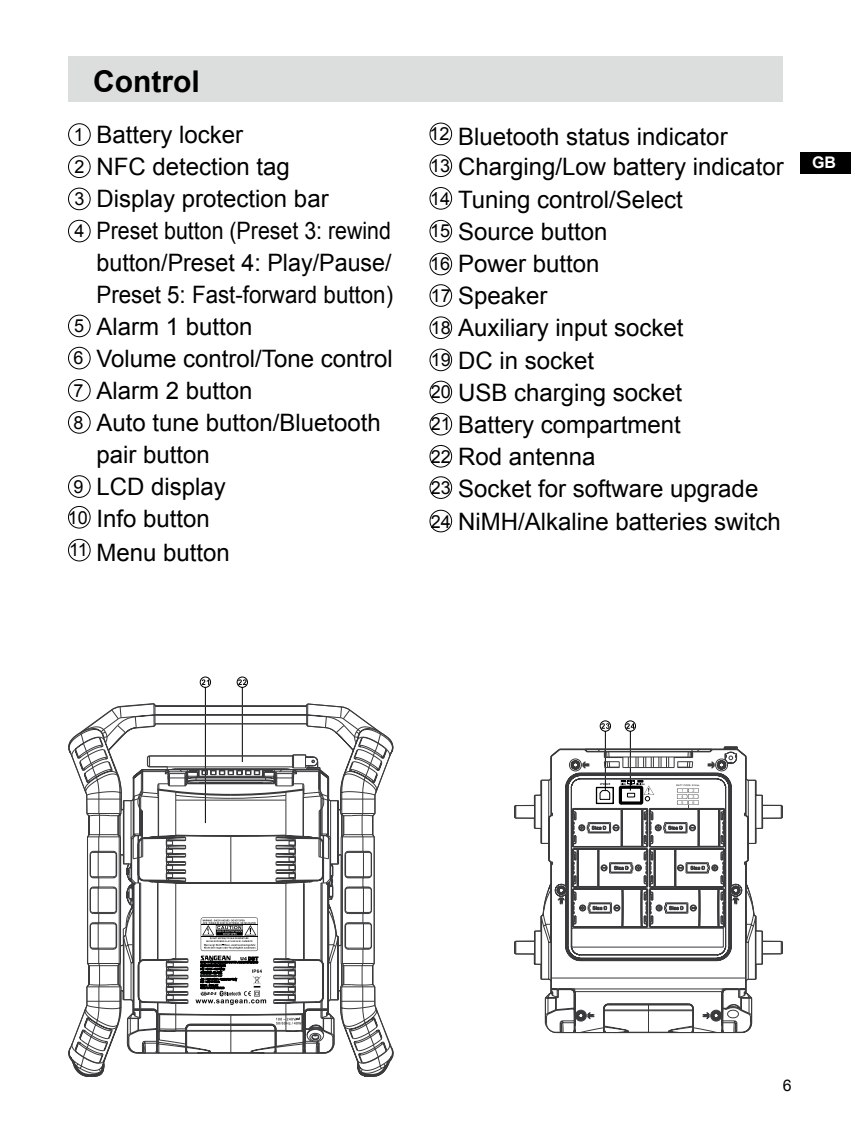
<style>
.page{position:relative;width:851px;height:1134px;background:#fff}
.page>*{position:absolute;margin:0;border:0;box-sizing:border-box;transform-origin:0 0}
.t1{font:700 30px "Arial";color:#000}
.t2{font:24px/32.2px "Arial";color:#000}
.t3{font:18px/32.2px "Arial";color:#000}
.t4{font:700 16px "Arial";color:#fff}
</style>
<div class="page">
<div style="left:800px;top:152px;width:50px;height:21px;background:#000"></div>
<div style="left:68px;top:57px;width:714px;height:45px;background:#dcdddd"></div>
<div style="left:68px;top:155px;width:23px;height:23px;border:1px solid #000;border-radius:50%"></div>
<div style="left:68px;top:188px;width:23px;height:22px;border:1px solid #000;border-radius:50%"></div>
<div style="left:68px;top:123px;width:23px;height:23px;border:1px solid #000;border-radius:50%"></div>
<div style="left:68px;top:315px;width:23px;height:22px;border:1px solid #000;border-radius:50%"></div>
<div style="left:68px;top:411px;width:23px;height:23px;border:1px solid #000;border-radius:50%"></div>
<div style="left:68px;top:379px;width:23px;height:22px;border:1px solid #000;border-radius:50%"></div>
<div style="left:68px;top:220px;width:23px;height:22px;border:1px solid #000;border-radius:50%"></div>
<div style="left:68px;top:347px;width:23px;height:22px;border:1px solid #000;border-radius:50%"></div>
<div style="left:68px;top:475px;width:23px;height:23px;border:1px solid #000;border-radius:50%"></div>
<svg style="left:68px;top:704px;width:326px;height:373px"></svg>
<svg style="left:143px;top:677px;width:250px;height:400px"></svg>
<svg style="left:723px;top:746px;width:39px;height:234px"></svg>
<svg style="left:540px;top:755px;width:216px;height:277px"></svg>
<svg style="left:550px;top:749px;width:196px;height:284px"></svg>
<div style="left:571px;top:928px;width:152px;height:19px;background:#fff"></div>
<svg style="left:673px;top:784px;width:26px;height:24px"></svg>
<svg style="left:596px;top:720px;width:58px;height:84px"></svg>
<div style="left:68px;top:506px;width:23px;height:22px;border:1px solid #000;border-radius:50%"></div>
<div style="left:68px;top:539px;width:23px;height:22px;border:1px solid #000;border-radius:50%"></div>
<div style="left:429px;top:123px;width:23px;height:22px;border:1px solid #000;border-radius:50%"></div>
<div style="left:429px;top:154px;width:23px;height:23px;border:1px solid #000;border-radius:50%"></div>
<div style="left:429px;top:187px;width:23px;height:23px;border:1px solid #000;border-radius:50%"></div>
<div style="left:429px;top:284px;width:23px;height:23px;border:1px solid #000;border-radius:50%"></div>
<div style="left:429px;top:381px;width:23px;height:22px;border:1px solid #000;border-radius:50%"></div>
<div style="left:429px;top:349px;width:23px;height:22px;border:1px solid #000;border-radius:50%"></div>
<div style="left:429px;top:220px;width:23px;height:22px;border:1px solid #000;border-radius:50%"></div>
<div style="left:429px;top:316px;width:23px;height:23px;border:1px solid #000;border-radius:50%"></div>
<div style="left:429px;top:253px;width:23px;height:22px;border:1px solid #000;border-radius:50%"></div>
<div style="left:429px;top:445px;width:23px;height:22px;border:1px solid #000;border-radius:50%"></div>
<div style="left:429px;top:413px;width:23px;height:22px;border:1px solid #000;border-radius:50%"></div>
<div style="left:429px;top:476px;width:23px;height:23px;border:1px solid #000;border-radius:50%"></div>
<div style="left:429px;top:510px;width:23px;height:22px;border:1px solid #000;border-radius:50%"></div>
<p class="t1" style="left:93px;top:62px;width:108px">Control</p>
<p class="t2" style="left:96px;top:119px;width:298px">Battery locker<br>NFC detection tag<br>Display protection bar<br>Preset button (Preset 3: rewind button/Preset 4: Play/Pause/<br>Preset 5: Fast-forward button)<br>Alarm 1 button<br>Volume control/Tone control<br>Alarm 2 button<br>Auto tune button/Bluetooth pair button<br>LCD display<br>Info button<br>Menu button</p>
<p class="t3" style="left:74px;top:119px;width:6px">1</p>
<p class="t3" style="left:74px;top:151px;width:12px">2<br>3</p>
<p class="t3" style="left:74px;top:215px;width:12px">4</p>
<p class="t3" style="left:74px;top:310px;width:12px">5</p>
<p class="t3" style="left:74px;top:342px;width:12px">6</p>
<p class="t3" style="left:74px;top:374px;width:12px">7</p>
<p class="t3" style="left:74px;top:407px;width:12px">8</p>
<p class="t3" style="left:68px;top:471px;width:22px;line-height:30.6px;text-align:center">9<br>1 0</p>
<p class="t3" style="left:69px;top:534px;width:8px">11</p>
<p class="t2" style="left:458px;top:121px;width:327px;text-indent:-29px"><sup>12</sup> Bluetooth status indicator<br>Charging/Low battery indicator<br>Tuning control/Select<br>Source button<br>Power button<br>Speaker<br>Auxiliary input socket<br>DC in socket<br>USB charging socket<br>Battery compartment<br>Rod antenna<br>Socket for software upgrade<br>NiMH/Alkaline batteries switch</p>
<p class="t3" style="left:430px;top:150px;width:22px">1 3<br>1 4</p>
<p class="t3" style="left:430px;top:215px;width:22px">1 5</p>
<p class="t3" style="left:430px;top:248px;width:22px">1 6</p>
<p class="t3" style="left:430px;top:280px;width:22px">1 7</p>
<p class="t3" style="left:430px;top:312px;width:22px">1 8</p>
<p class="t3" style="left:430px;top:344px;width:22px">1 9</p>
<p class="t3" style="left:430px;top:376px;width:22px">20</p>
<p class="t3" style="left:430px;top:408px;width:10px">21</p>
<p class="t3" style="left:430px;top:440px;width:11px">22</p>
<p class="t3" style="left:430px;top:471px;width:22px;line-height:33.4px">23<br>24</p>
<p class="t4" style="left:811px;top:152px;width:25px">GB</p>
</div>
